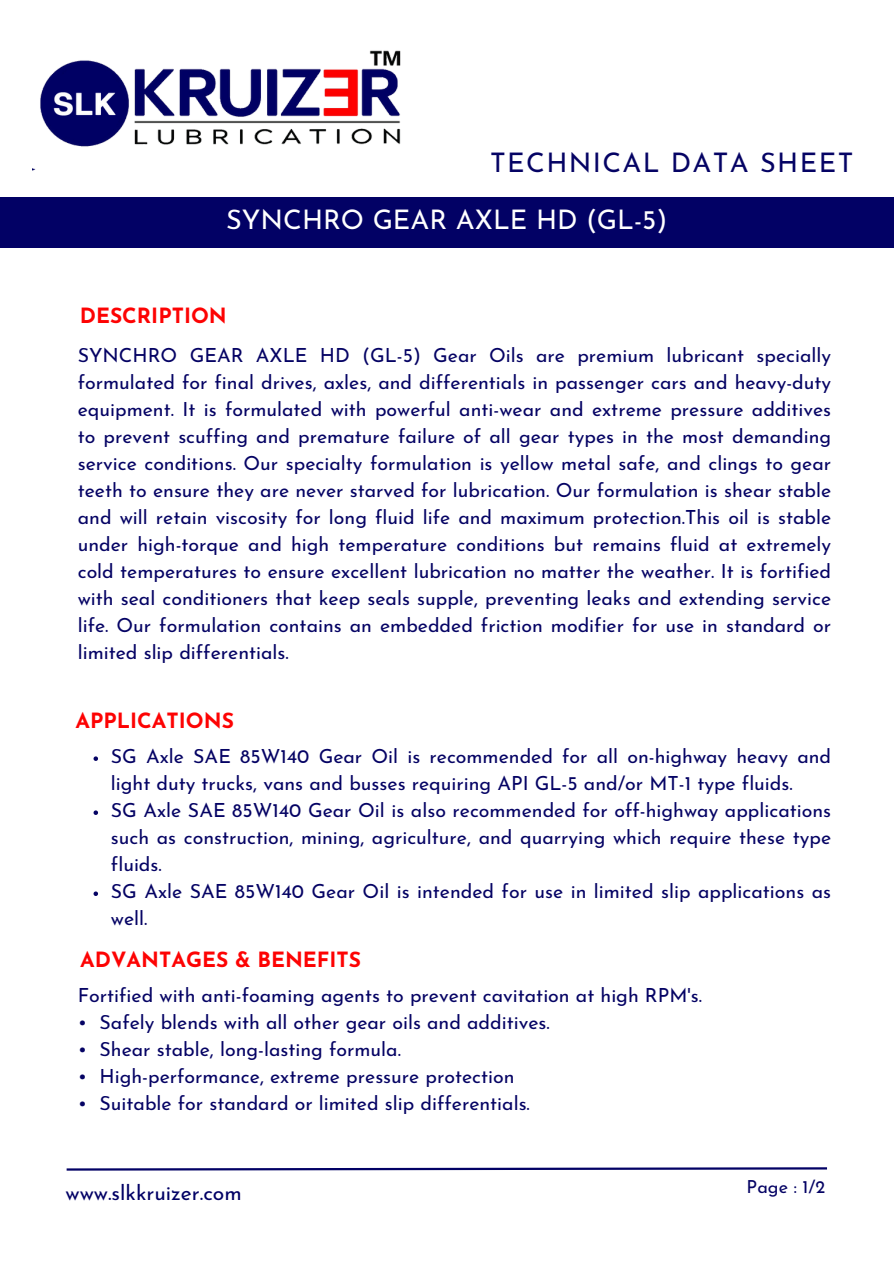
<style>
.page{position:relative;width:894px;height:1264px;background:#fff}
.page>*{position:absolute;margin:0;border:0;box-sizing:border-box;transform-origin:0 0}
.t1{font:27px "Josefin Sans";color:#fff}
.t2{font:27px "Josefin Sans";letter-spacing:.05em;color:#050364}
.t3{font:700 21px "Josefin Sans";color:#fd0303}
.t4{font:21px "Josefin Sans";color:#020165}
.t5{font:19.5px/27px "Josefin Sans";color:#050364;text-align:justify}
.t6{font:18px "Josefin Sans";color:#050364}
</style>
<div class="page">
<div style="left:0;top:198px;width:893px;height:50px;background:#020165"></div>
<img style="left:33px;top:50px;width:368px;height:121px">
<svg style="left:93px;top:756px;width:5px;height:5px"></svg>
<svg style="left:93px;top:810px;width:5px;height:5px"></svg>
<svg style="left:93px;top:891px;width:5px;height:5px"></svg>
<svg style="left:66px;top:1167px;width:761px;height:4px"></svg>
<h1 class="t2" style="left:490px;top:152px;width:364px">TECHNICAL DATA SHEET</h1>
<p class="t1" style="left:226px;top:209px;width:442px">SYNCHRO GEAR AXLE HD (GL-5)</p>
<h2 class="t3" style="left:80px;top:307px;width:148px">DESCRIPTION</h2>
<h3 class="t5" style="left:78px;top:344px;width:754px">SYNCHRO GEAR AXLE HD (GL-5) Gear Oils are premium lubricant specially formulated for final drives, axles, and differentials in passenger cars and heavy-duty equipment. It is formulated with powerful anti-wear and extreme pressure additives to prevent scuffing and premature failure of all gear types in the most demanding service conditions. Our specialty formulation is yellow metal safe, and clings to gear teeth to ensure they are never starved for lubrication. Our formulation is shear stable and will retain viscosity for long fluid life and maximum protection.This oil is stable under high-torque and high temperature conditions but remains fluid at extremely cold temperatures to ensure excellent lubrication no matter the weather. It is fortified with seal conditioners that keep seals supple, preventing leaks and extending service life. Our formulation contains an embedded friction modifier for use in standard or limited slip differentials.</h3>
<h2 class="t3" style="left:75px;top:712px;width:160px">APPLICATIONS</h2>
<p class="t5" style="left:111px;top:744px;width:721px">SG Axle SAE 85W140 Gear Oil is recommended for all on-highway heavy and light duty trucks, vans and busses requiring API GL-5 and/or MT-1 type fluids.</p>
<p class="t5" style="left:111px;top:798px;width:721px">SG Axle SAE 85W140 Gear Oil is also recommended for off-highway applications such as construction, mining, agriculture, and quarrying which require these type fluids.</p>
<p class="t5" style="left:111px;top:879px;width:721px">SG Axle SAE 85W140 Gear Oil is intended for use in limited slip applications as well.</p>
<h2 class="t3" style="left:80px;top:951px;width:282px">ADVANTAGES &amp; BENEFITS</h2>
<p class="t5" style="left:78px;top:983px;width:625px">Fortified with anti-foaming agents to prevent cavitation at high RPM's.</p>
<p class="t5" style="left:78px;top:1010px;width:473px">• Safely blends with all other gear oils and additives.</p>
<p class="t5" style="left:78px;top:1037px;width:324px">• Shear stable, long-lasting formula.</p>
<p class="t5" style="left:78px;top:1064px;width:438px">• High-performance, extreme pressure protection</p>
<p class="t5" style="left:78px;top:1091px;width:453px">• Suitable for standard or limited slip differentials.</p>
<h3 class="t4" style="left:65px;top:1183px;width:178px">www.slkkruizer.com</h3>
<p class="t6" style="left:746px;top:1179px;width:80px">Page : 1/2</p>
</div>
